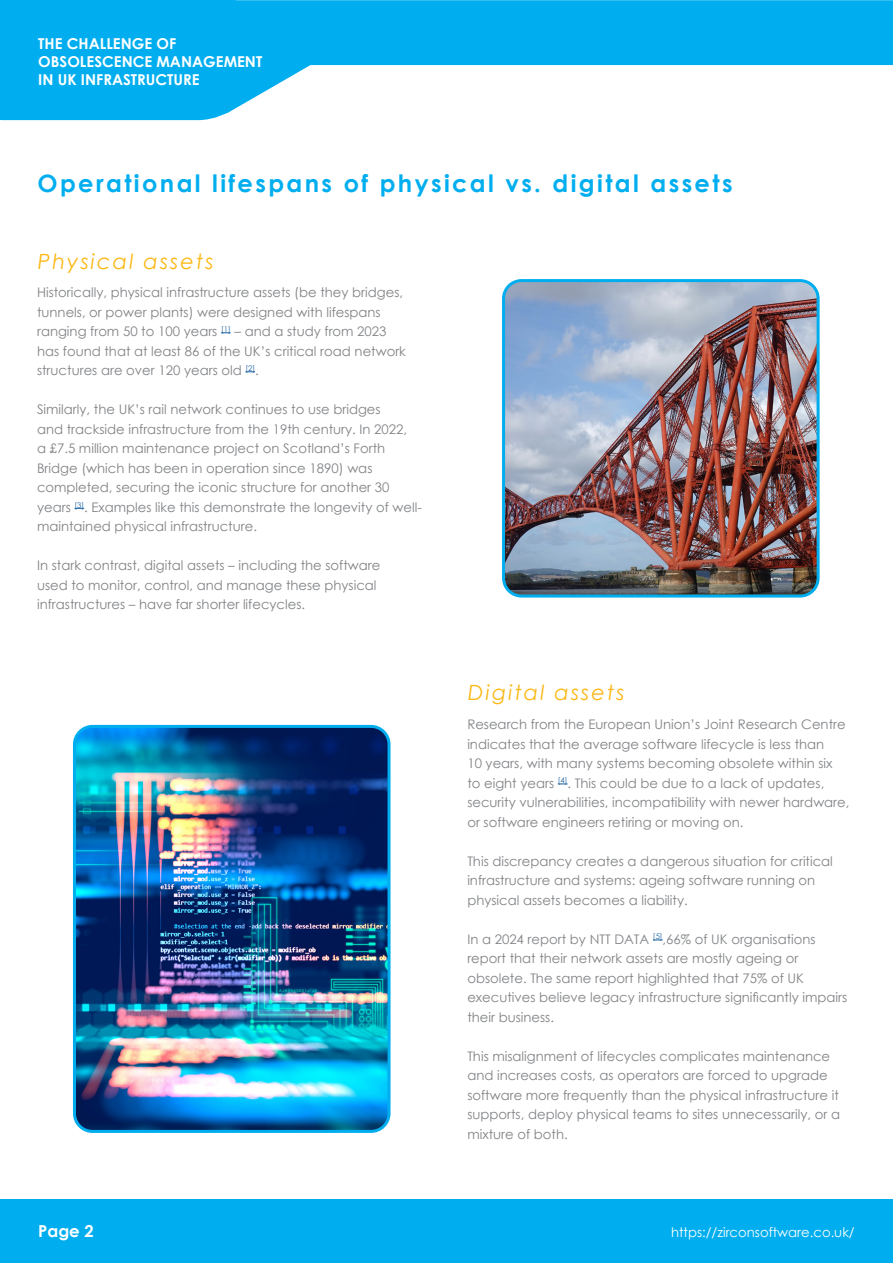
<style>
.page{position:relative;width:893px;height:1263px;background:#fff}
.page>*{position:absolute;margin:0;border:0;box-sizing:border-box;transform-origin:0 0}
.t1{font:700 24px "Century Gothic";letter-spacing:.1em;color:#00aeef}
.t2{font:italic 21px "Century Gothic";letter-spacing:.1em;color:#fcb814}
.t3{font:700 16.5px "Century Gothic";color:#fff}
.t4{font:700 15px "Century Gothic";color:#fff}
.Paragraph_Style_1{font:13.2px/19.5px "Century Gothic";color:#808285}
.t5{font:13.2px "Century Gothic";color:#fff}
</style>
<div class="page">
<svg style="left:0;top:0;width:893px;height:120px;fill:#00aeef"></svg>
<div style="left:0;top:1199px;width:893px;height:64px;background:#00aeef"></div>
<img style="left:506px;top:283px;width:310px;height:313px">
<div style="left:502px;top:279px;width:318px;height:318px;border:3px solid #00aeef;border-radius:18px"></div>
<img style="left:77px;top:729px;width:310px;height:400px">
<div style="left:73px;top:725px;width:318px;height:408px;border:3px solid #00aeef;border-radius:18px"></div>
<p class="t4" style="left:38px;top:32px;width:140px">THE CHALLENGE OF</p>
<p class="t4" style="left:38px;top:50px;width:226px">OBSOLESCENCE MANAGEMENT</p>
<p class="t4" style="left:38px;top:68px;width:163px">IN UK INFRASTRUCTURE</p>
<p class="t1" style="left:37px;top:165px;width:697px">Operational lifespans of physical vs. digital assets</p>
<p class="t2" style="left:38px;top:246px;width:177px">Physical assets</p>
<p class="Paragraph_Style_1" style="left:37px;top:283px;width:370px">Historically, physical infrastructure assets (be they bridges, tunnels, or power plants) were designed with lifespans ranging from 50 to 100 years <sup>[1]</sup> – and a study from 2023 has found that at least 86 of the UK’s critical road network structures are over 120 years old <sup>[2]</sup>.</p>
<p class="Paragraph_Style_1" style="left:37px;top:400px;width:386px">Similarly, the UK’s rail network continues to use bridges<br>and trackside infrastructure from the 19th century. In 2022,<br>a £7.5 million maintenance project on Scotland’s Forth Bridge (which has been in operation since 1890) was completed, securing the iconic structure for another 30 years <sup>[3]</sup>. Examples like this demonstrate the longevity of well&shy;maintained physical infrastructure.</p>
<p class="Paragraph_Style_1" style="left:37px;top:556px;width:345px">In stark contrast, digital assets – including the software used to monitor, control, and manage these physical infrastructures – have far shorter lifecycles.</p>
<p class="t3" style="left:38px;top:1218px;width:57px">Page 2</p>
<p class="t2" style="left:468px;top:678px;width:158px">Digital assets</p>
<p class="Paragraph_Style_1" style="left:467px;top:714px;width:384px">Research from the European Union’s Joint Research Centre indicates that the average software lifecycle is less than<br>10 years, with many systems becoming obsolete within six<br>to eight years <sup>[4]</sup>. This could be due to a lack of updates, security vulnerabilities, incompatibility with newer hardware, or software engineers retiring or moving on.</p>
<p class="Paragraph_Style_1" style="left:467px;top:851px;width:367px">This discrepancy creates a dangerous situation for critical infrastructure and systems: ageing software running on physical assets becomes a liability.</p>
<p class="Paragraph_Style_1" style="left:467px;top:929px;width:381px">In a 2024 report by NTT DATA <sup>[5]</sup>,66% of UK organisations report that their network assets are mostly ageing or obsolete. The same report highlighted that 75% of UK executives believe legacy infrastructure significantly impairs their business.</p>
<p class="Paragraph_Style_1" style="left:467px;top:1046px;width:374px">This misalignment of lifecycles complicates maintenance and increases costs, as operators are forced to upgrade software more frequently than the physical infrastructure it supports, deploy physical teams to sites unnecessarily, or a mixture of both.</p>
<p class="t5" style="left:671px;top:1222px;width:185px">https://zirconsoftware.co.uk/</p>
</div>
